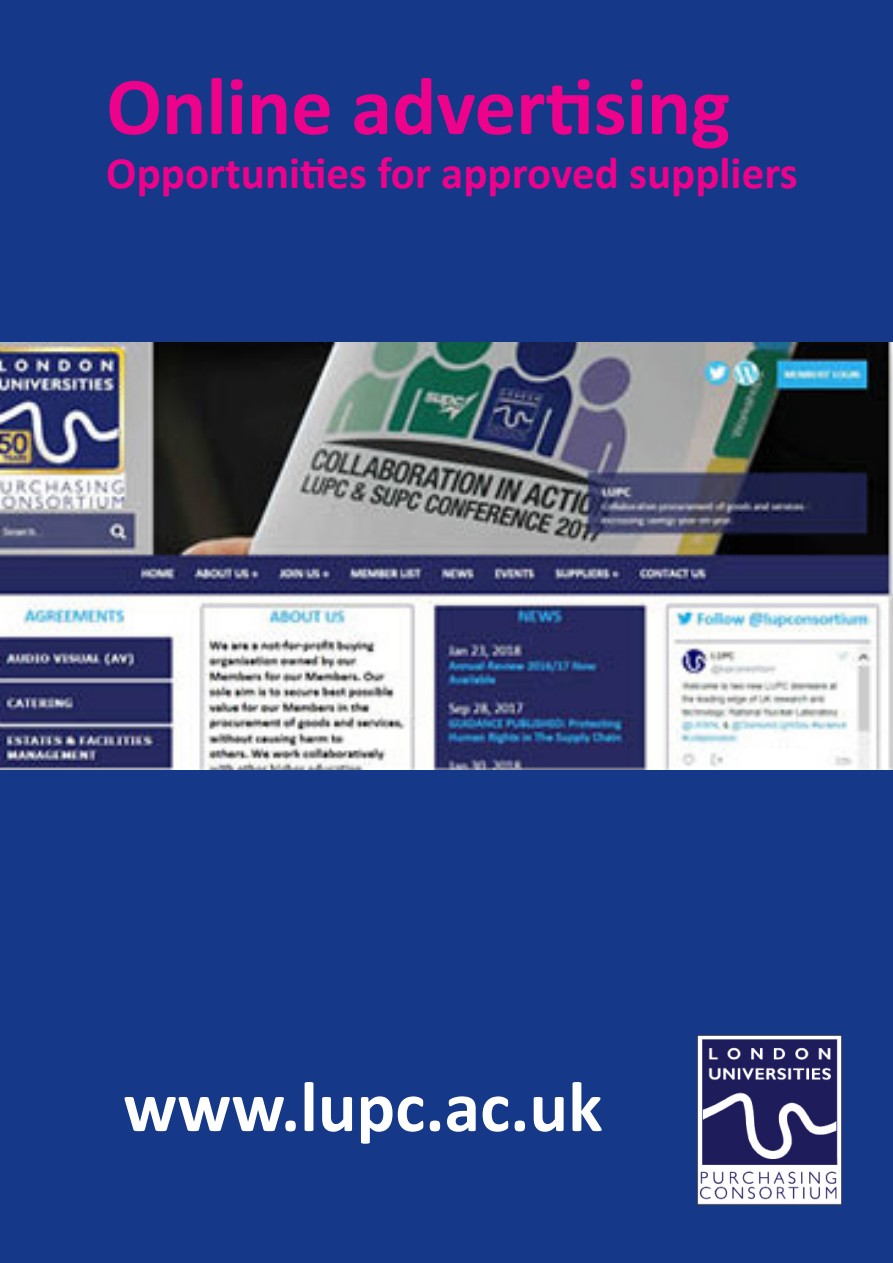
<style>
.page{position:relative;width:893px;height:1263px;background:#153889}
.page>*{position:absolute;margin:0;border:0;box-sizing:border-box;transform-origin:0 0}
.t1{font:700 82.5px "Calibri";color:#ed028c}
.t2{font:700 72px "Calibri";color:#fff}
.t3{font:700 45px "Calibri";color:#ed028c}
</style>
<div class="page">
<img style="left:697px;top:1035px;width:144px;height:169px">
<img style="left:0;top:342px;width:893px;height:427px">
<p class="t1" style="left:106px;top:54px;width:625px">Online advertising</p>
<p class="t3" style="left:106px;top:144px;width:693px">Opportunities for approved suppliers</p>
<p class="t2" style="left:123px;top:1061px;width:481px">www.lupc.ac.uk</p>
</div>
